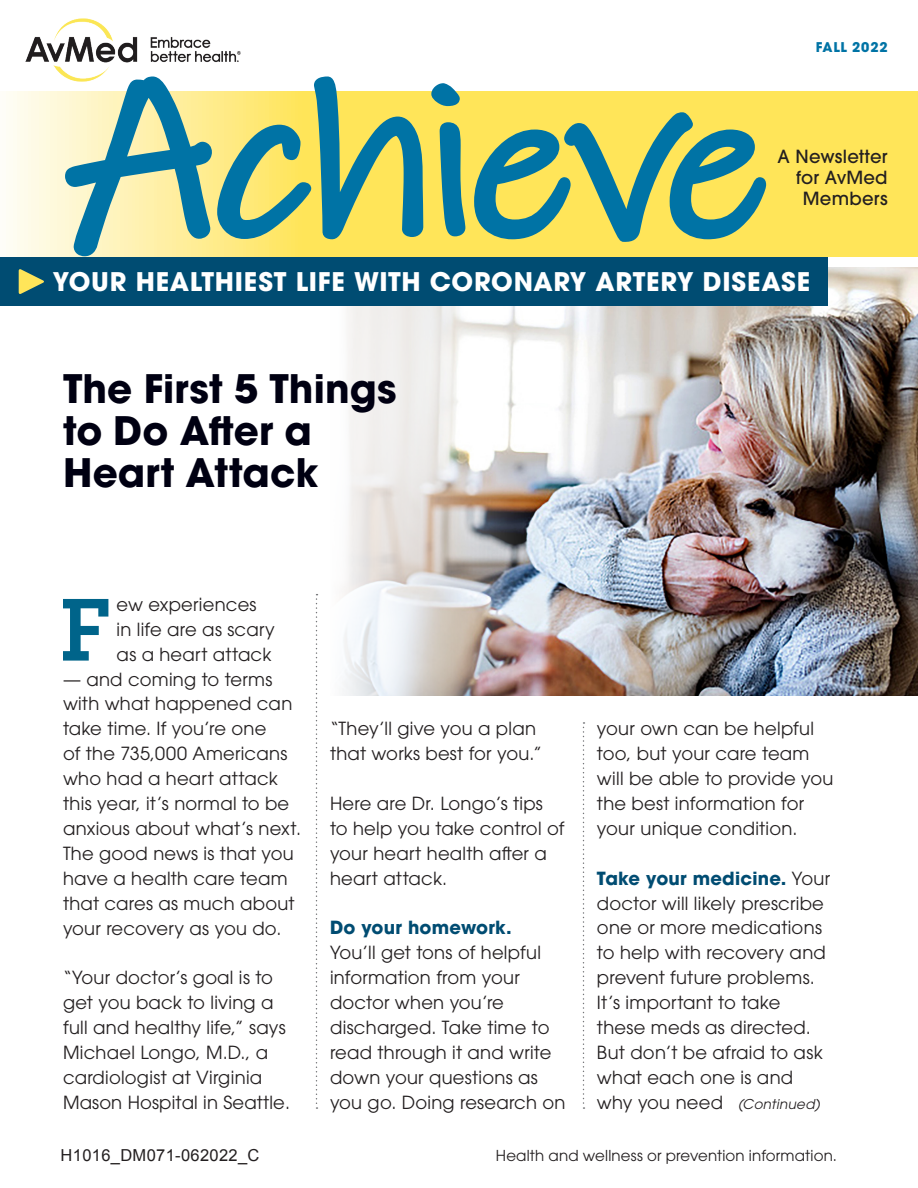
<style>
.page{position:relative;width:918px;height:1188px;background:#fff}
.page>*{position:absolute;margin:0;border:0;box-sizing:border-box;transform-origin:0 0}
.GK_AVMed21-TEXT_-CAP{font:700 93.75px "Archer";color:#00648a}
.GK_Headline_1_26on28{font:700 39px/42px "ITC Avant Garde Std";color:#000012}
.GK_Condition_MAIN{font:700 25.5px "ITC Avant Garde Std";letter-spacing:.025em;color:#fff}
.GK_AVMed21-TEXT_-NO{font:18px/24.9px "ITC Avant Garde Std";letter-spacing:.015em;color:#231f20}
.GK_AVMed21-TEXT_-CAP-2{font:18px/24.9px "ITC Avant Garde Std";letter-spacing:.015em;color:#231f20}
.GK_COVER_Tagline{font:500 18px/21px "ITC Avant Garde Std";letter-spacing:.015em;color:#231f20;text-align:right}
.GK_AVMed21-TEXT_-NO-2{font:16.5px "Arial";letter-spacing:.02em;color:#231f20}
.GK_Info_folio_line{font:15px "ITC Avant Garde Std";letter-spacing:.01em;color:#231f20}
.GK_AVMed21-TEXT_-NO-3{font:italic 13.5px "ITC Avant Garde Std";letter-spacing:.025em;color:#231f20}
.GK_COVER_Dateline{font:700 13.35px "ITC Avant Garde Std";letter-spacing:.05em;color:#0073a5}
.s1{font-weight:700;color:#004c72}
</style>
<div class="page">
<img style="left:557px;top:267px;width:361px;height:429px">
<svg style="left:583px;top:722px;width:2px;height:387px"></svg>
<svg style="left:6px;top:92px;width:912px;height:165px"></svg>
<img style="left:25px;top:18px;width:216px;height:59px">
<svg style="left:65px;top:76px;width:358px;height:180px"></svg>
<svg style="left:431px;top:83px;width:34px;height:153px"></svg>
<svg style="left:474px;top:112px;width:292px;height:130px"></svg>
<svg style="left:316px;top:594px;width:1px;height:515px"></svg>
<img style="left:343px;top:306px;width:214px;height:390px">
<div style="left:0;top:257px;width:828px;height:49px;background:#004c72"></div>
<svg style="left:19px;top:269px;width:25px;height:25px"></svg>
<p class="GK_COVER_Dateline" style="left:816px;top:38px;width:73px">FALL 2022</p>
<p class="GK_COVER_Tagline" style="left:778px;top:145px;width:112px">A Newsletter for AvMed<br>Members</p>
<p class="GK_Condition_MAIN" style="left:53px;top:265px;width:759px">YOUR HEALTHIEST LIFE WITH CORONARY ARTERY DISEASE</p>
<p class="GK_Headline_1_26on28" style="left:63px;top:367px;width:335px">The First 5 Things to Do After a<br>Heart Attack</p>
<p class="GK_AVMed21-TEXT_-CAP" style="left:60px;top:555px;width:54px">F</p>
<p class="GK_AVMed21-TEXT_-CAP-2" style="left:117px;top:592px;width:160px">ew experiences in life are as scary as a heart attack</p>
<p class="GK_AVMed21-TEXT_-NO" style="left:63px;top:666px;width:240px">— and coming to terms with what happened can take time. If you’re one<br>of the 735,000 Americans who had a heart attack this year, it’s normal to be anxious about what’s next.<br>The good news is that you have a health care team that cares as much about your recovery as you do.</p>
<p class="GK_AVMed21-TEXT_-NO" style="left:63px;top:965px;width:229px">“Your doctor’s goal is to get you back to living a full and healthy life,” says<br>Michael Longo, M.D., a cardiologist at Virginia<br>Mason Hospital in Seattle.</p>
<p class="GK_AVMed21-TEXT_-NO-2" style="left:61px;top:1144px;width:200px">H1016_DM071-062022_C</p>
<p class="GK_AVMed21-TEXT_-NO" style="left:330px;top:716px;width:213px">“They’ll give you a plan that works best for you.”</p>
<p class="GK_AVMed21-TEXT_-NO" style="left:330px;top:791px;width:236px">Here are Dr. Longo’s tips to help you take control of your heart health after a heart attack.</p>
<p class="GK_AVMed21-TEXT_-NO" style="left:330px;top:915px;width:237px"><span class="s1">Do your homework.<br></span>You’ll get tons of helpful information from your doctor when you’re discharged. Take time to read through it and write down your questions as you go. Doing research on</p>
<p class="GK_AVMed21-TEXT_-NO" style="left:597px;top:716px;width:238px">your own can be helpful too, but your care team will be able to provide you the best information for your unique condition.</p>
<p class="GK_AVMed21-TEXT_-NO" style="left:597px;top:865px;width:235px"><span class="s1">Take your medicine.</span> Your doctor will likely prescribe one or more medications to help with recovery and prevent future problems.<br>It’s important to take these meds as directed.<br>But don’t be afraid to ask what each one is and why you need</p>
<p class="GK_AVMed21-TEXT_-NO-3" style="left:738px;top:1095px;width:83px">(Continued)</p>
<p class="GK_Info_folio_line" style="left:496px;top:1146px;width:343px">Health and wellness or prevention information.</p>
</div>
